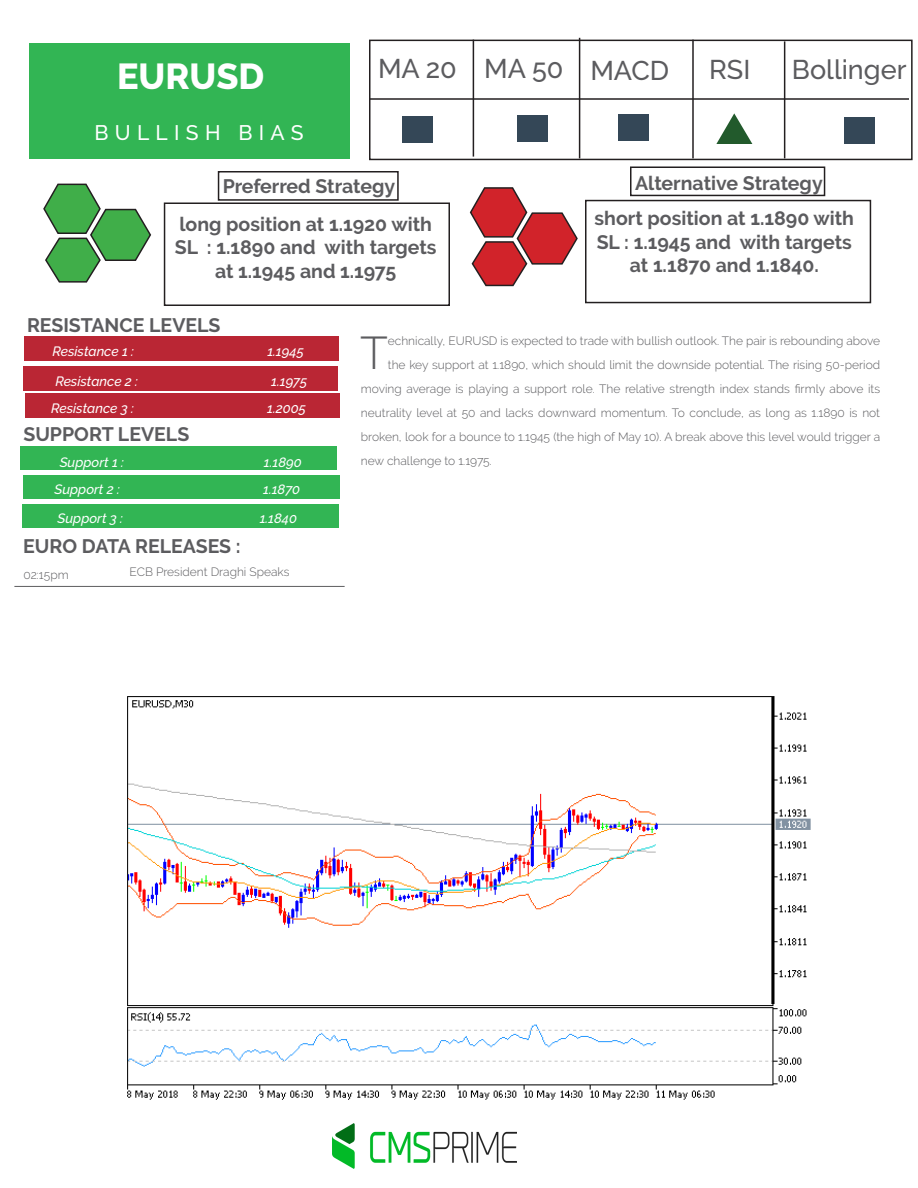
<style>
.page{position:relative;width:918px;height:1188px;background:#fff}
.page>*{position:absolute;margin:0;border:0;box-sizing:border-box;transform-origin:0 0}
.t1{font:300 45.75px "Raleway";color:#5c5c5f}
.t2{font:800 36px "Raleway";color:#fff}
.t3{font:500 27px "Raleway";color:#5c5c5f}
.t4{font:500 21px "Raleway";letter-spacing:.3em;color:#fff}
.t5{font:700 19.5px/23.4px "Raleway";color:#5c5c5f;text-align:center}
.t6{font:italic 500 13.5px "Raleway";color:#fff}
.t7{font:300 12px "Raleway";color:#5c5c5f}
</style>
<div class="page">
<div style="left:518px;top:115px;width:30px;height:27px;background:#344757"></div>
<div style="left:844px;top:117px;width:31px;height:27px;background:#344757"></div>
<div style="left:25px;top:336px;width:314px;height:25px;background:#ba2634"></div>
<div style="left:23px;top:366px;width:315px;height:25px;background:#ba2634"></div>
<div style="left:25px;top:393px;width:314px;height:25px;background:#ba2634"></div>
<div style="left:21px;top:446px;width:316px;height:24px;background:#32b554"></div>
<div style="left:23px;top:476px;width:316px;height:23px;background:#32b554"></div>
<div style="left:23px;top:505px;width:316px;height:23px;background:#32b554"></div>
<div style="left:29px;top:43px;width:320px;height:115px;background:#32b554"></div>
<div style="left:369px;top:40px;width:544px;height:120px;border:2px solid #231f20"></div>
<hr style="left:369px;top:98px;width:540px;height:2px;background:#231f20">
<hr style="left:473px;top:40px;width:1px;height:117px;background:#231f20">
<hr style="left:579px;top:38px;width:1px;height:120px;background:#231f20">
<hr style="left:692px;top:40px;width:2px;height:118px;background:#231f20">
<hr style="left:784px;top:41px;width:1px;height:117px;background:#231f20">
<img style="left:127px;top:696px;width:684px;height:404px">
<svg style="left:43px;top:183px;width:109px;height:100px"></svg>
<svg style="left:469px;top:187px;width:109px;height:100px"></svg>
<img style="left:332px;top:1123px;width:184px;height:45px">
<div style="left:618px;top:114px;width:31px;height:27px;background:#344757"></div>
<div style="left:218px;top:171px;width:181px;height:30px;border:2px solid #231f20"></div>
<div style="left:164px;top:202px;width:286px;height:104px;border:2px solid #231f20"></div>
<div style="left:402px;top:116px;width:31px;height:27px;background:#344757"></div>
<hr style="left:14px;top:586px;width:331px;height:1px;background:#5c5c5f">
<svg style="left:716px;top:113px;width:36px;height:31px"></svg>
<div style="left:630px;top:166px;width:195px;height:30px;border:2px solid #231f20"></div>
<div style="left:585px;top:200px;width:286px;height:103px;border:2px solid #231f20"></div>
<h3 class="t3" style="left:378px;top:53px;width:293px">MA 20 MA 50 MACD</h3>
<h3 class="t3" style="left:709px;top:54px;width:43px">RSI</h3>
<h3 class="t3" style="left:792px;top:54px;width:116px">Bollinger</h3>
<h2 class="t2" style="left:117px;top:56px;width:149px">EURUSD</h2>
<h3 class="t4" style="left:94px;top:120px;width:211px">BULLISH BIAS</h3>
<h3 class="t5" style="left:179px;top:168px;width:254px;line-height:37.7px">Preferred Strategy<br>long position at 1.1920 with</h3>
<h3 class="t5" style="left:175px;top:236px;width:263px">SL : 1.1890 and with targets at 1.1945 and 1.1975</h3>
<h3 class="t5" style="left:595px;top:165px;width:261px;line-height:35.8px">Alternative Strategy<br>short position at 1.1890 with</h3>
<h3 class="t5" style="left:597px;top:230px;width:257px">SL : 1.1945 and with targets at 1.1870 and 1.1840.</h3>
<h3 class="t5" style="left:27px;top:313px;width:195px">RESISTANCE LEVELS</h3>
<p class="t6" style="left:53px;top:343px;width:83px">Resistance 1 :</p>
<p class="t6" style="left:267px;top:343px;width:38px">1.1945</p>
<p class="t6" style="left:55px;top:373px;width:84px">Resistance 2 :</p>
<p class="t6" style="left:271px;top:373px;width:37px">1.1975</p>
<p class="t6" style="left:51px;top:401px;width:84px">Resistance 3 :</p>
<p class="t6" style="left:267px;top:401px;width:40px">1.2005</p>
<h3 class="t5" style="left:23px;top:423px;width:167px">SUPPORT LEVELS</h3>
<p class="t6" style="left:60px;top:454px;width:66px">Support 1 :</p>
<p class="t6" style="left:264px;top:454px;width:39px">1.1890</p>
<p class="t6" style="left:54px;top:481px;width:67px">Support 2 :</p>
<p class="t6" style="left:263px;top:481px;width:39px">1.1870</p>
<p class="t6" style="left:58px;top:510px;width:67px">Support 3 :</p>
<p class="t6" style="left:260px;top:510px;width:39px">1.1840</p>
<h3 class="t5" style="left:23px;top:534px;width:219px">EURO DATA RELEASES :</h3>
<p class="t7" style="left:23px;top:567px;width:47px">02:15pm</p>
<p class="t7" style="left:130px;top:565px;width:162px">ECB President Draghi Speaks</p>
<h1 class="t1" style="left:360px;top:326px;width:29px">T</h1>
<p class="t7" style="left:388px;top:334px;width:494px">echnically, EURUSD is expected to trade with bullish outlook. The pair is rebounding above</p>
<p class="t7" style="left:388px;top:358px;width:494px">the key support at 1.1890, which should limit the downside potential. The rising 50-period</p>
<p class="t7" style="left:361px;top:382px;width:521px">moving average is playing a support role. The relative strength index stands firmly above its</p>
<p class="t7" style="left:361px;top:406px;width:521px">neutrality level at 50 and lacks downward momentum. To conclude, as long as 1.1890 is not</p>
<p class="t7" style="left:361px;top:430px;width:521px">broken, look for a bounce to 1.1945 (the high of May 10). A break above this level would trigger a</p>
<p class="t7" style="left:361px;top:454px;width:132px">new challenge to 1.1975.</p>
</div>
